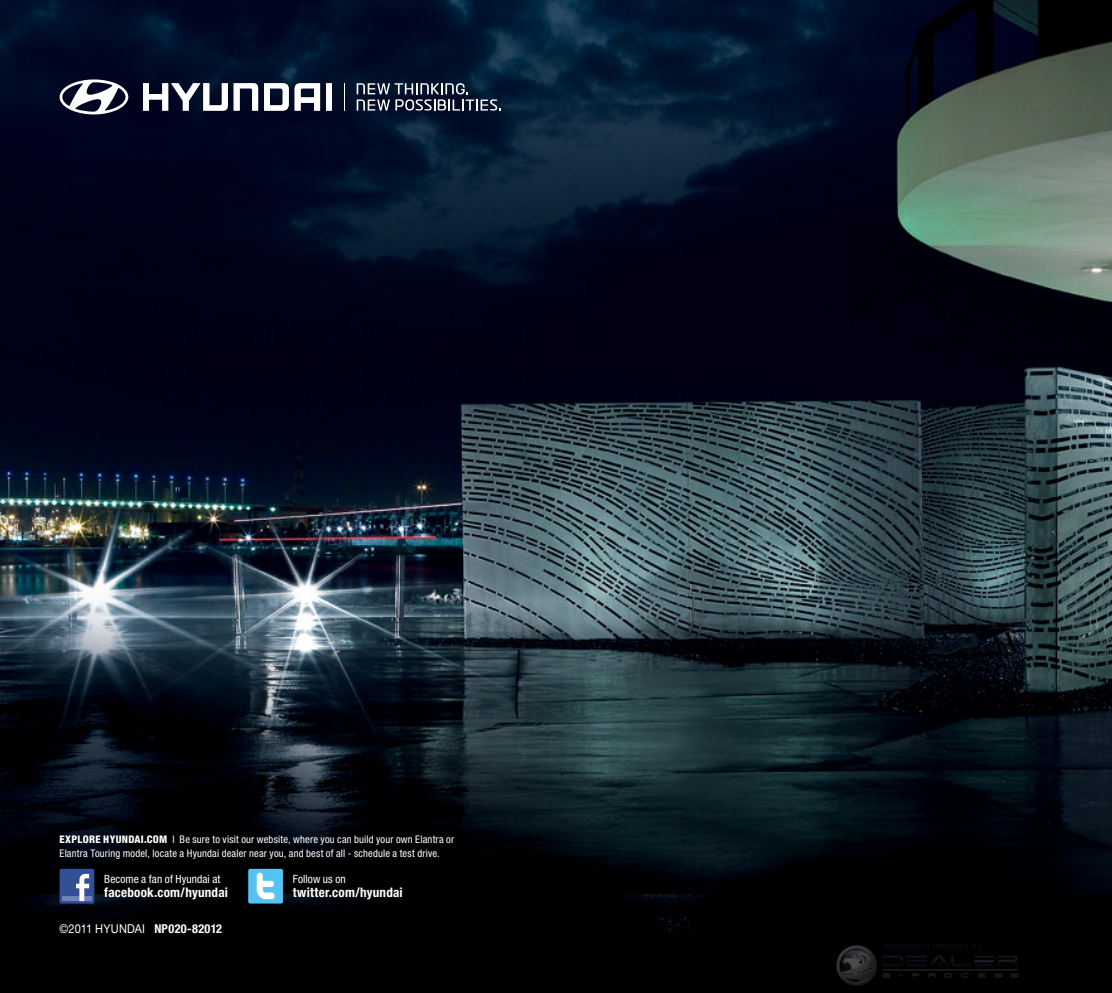
<style>
.page{position:relative;width:1112px;height:993px;background:#fff}
.page>*{position:absolute;margin:0;border:0;box-sizing:border-box;transform-origin:0 0}
.t1{font:700 condensed 13.12px "Helvetica Neue LT Std";letter-spacing:.015em;color:#fff}
.t2{font:12.25px "Helvetica Neue LT Std";letter-spacing:.02em;color:#fff;scale:.9 1}
.t3{font:condensed 11.38px "Helvetica Neue LT Std";letter-spacing:.005em;color:#fff}
.t4{font:condensed 10.5px/14px "Helvetica Neue LT Std";letter-spacing:.02em;color:#fff}
.s1{font-weight:800}
.s2{font-weight:700;font-stretch:condensed}
</style>
<div class="page">
<img style="left:0;top:0;width:1111px;height:992px">
<svg style="left:356px;top:83px;width:144px;height:28px;background:#404c5f"></svg>
<svg style="left:344px;top:83px;width:1px;height:28px"></svg>
<svg style="left:143px;top:83px;width:189px;height:28px"></svg>
<svg style="left:59px;top:79px;width:70px;height:37px"></svg>
<div style="left:248px;top:868px;width:35px;height:35px;background:#54c3f1;border-radius:2px"></div>
<svg style="left:257px;top:872px;width:18px;height:26px"></svg>
<div style="left:60px;top:868px;width:34px;height:35px;background:#325095;border-radius:2px"></div>
<div style="left:62px;top:895px;width:30px;height:5px;background:#6f85b6"></div>
<svg style="left:76px;top:873px;width:13px;height:27px"></svg>
<img style="left:822px;top:896px;width:223px;height:96px">
<p class="t4" style="left:60px;top:831px;width:396px"><span class="s1">EXPLORE HYUNDAI.COM</span> l Be sure to visit our website, where you can build your own Elantra or<br>Elantra Touring model, locate a Hyundai dealer near you, and best of all - schedule a test drive.</p>
<p class="t3" style="left:104px;top:872px;width:118px">Become a fan of Hyundai at</p>
<p class="t1" style="left:104px;top:884px;width:125px">facebook.com/hyundai</p>
<p class="t2" style="left:60px;top:921px;width:182px">©2011 HYUNDAI <span class="s2">NP020-82012</span></p>
<p class="t3" style="left:293px;top:872px;width:54px">Follow us on</p>
<p class="t1" style="left:293px;top:884px;width:111px">twitter.com/hyundai</p>
</div>
